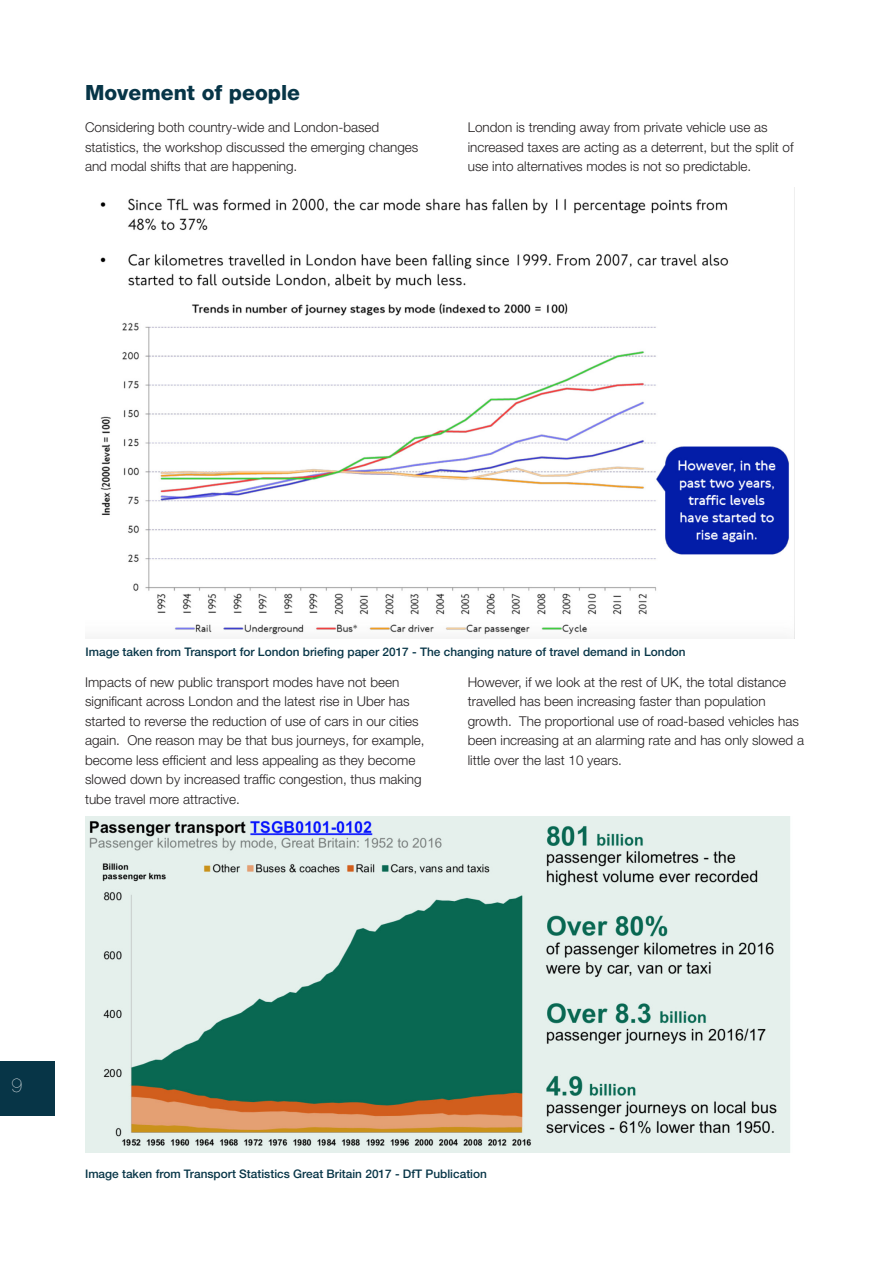
<style>
.page{position:relative;width:893px;height:1263px;background:#fff}
.page>*{position:absolute;margin:0;border:0;box-sizing:border-box;transform-origin:0 0}
.heading{font:800 21px "Helvetica Neue LT Std";color:#073547}
.t1{font:200 19.5px "Helvetica Neue LT Std";color:#fff}
.t2{font:300 13.5px/19.5px "Helvetica Neue LT Std";color:#231f20}
.blue_org_chart_text{font:500 11.85px "Helvetica Neue LT Std";color:#073547}
</style>
<div class="page">
<div style="left:0;top:1061px;width:55px;height:54px;background:#073547"></div>
<img style="left:100px;top:188px;width:695px;height:450px">
<img style="left:85px;top:816px;width:705px;height:336px">
<p class="heading" style="left:85px;top:80px;width:217px">Movement of people</p>
<p class="t2" style="left:85px;top:117px;width:335px">Considering both country-wide and London-based statistics, the workshop discussed the emerging changes and modal shifts that are happening.</p>
<p class="t2" style="left:468px;top:117px;width:327px">London is trending away from private vehicle use as increased taxes are acting as a deterrent, but the split of use into alternatives modes is not so predictable.</p>
<p class="blue_org_chart_text" style="left:85px;top:644px;width:602px">Image taken from Transport for London briefing paper 2017 - The changing nature of travel demand in London</p>
<p class="t2" style="left:85px;top:672px;width:341px">Impacts of new public transport modes have not been significant across London and the latest rise in Uber has started to reverse the reduction of use of cars in our cities again. One reason may be that bus journeys, for example, become less efficient and less appealing as they become slowed down by increased traffic congestion, thus making tube travel more attractive.</p>
<p class="t2" style="left:468px;top:672px;width:338px">However, if we look at the rest of UK, the total distance travelled has been increasing faster than population growth. The proportional use of road-based vehicles has been increasing at an alarming rate and has only slowed a little over the last 10 years.</p>
<h2 class="t1" style="left:12px;top:1074px;width:12px">9</h2>
<p class="blue_org_chart_text" style="left:85px;top:1167px;width:403px">Image taken from Transport Statistics Great Britain 2017 - DfT Publication</p>
</div>
